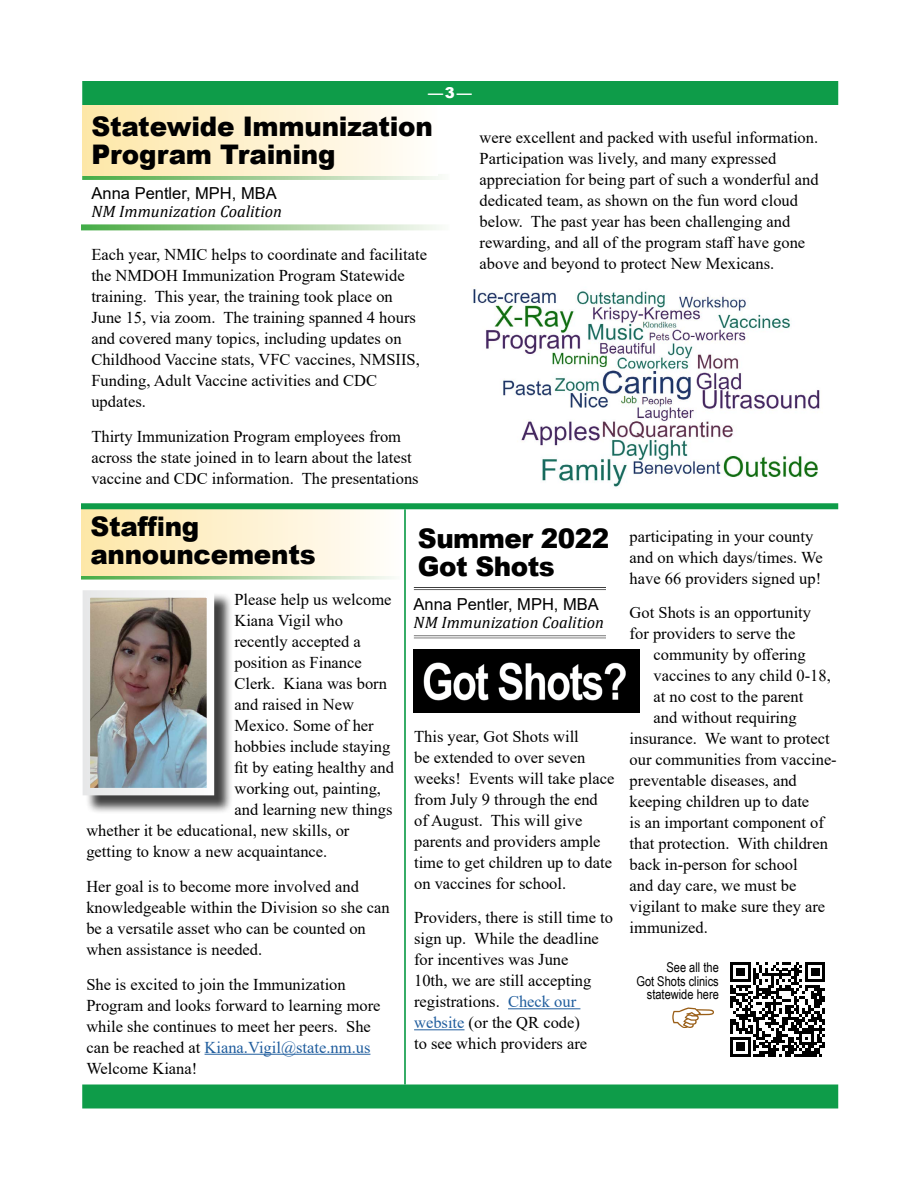
<style>
.page{position:relative;width:918px;height:1188px;background:#fff}
.page>*{position:absolute;margin:0;border:0;box-sizing:border-box;transform-origin:0 0}
.t1{font:900 27px/28.5px "Arial";letter-spacing:-.01em;color:#000}
.t2{font:16.5px/21px "Times New Roman";color:#000}
.t3{font:italic 16.5px "Cambria";color:#000}
.t4{font:16.5px "Arial";color:#000}
.t5{font:900 15px "Arial";color:#fff}
.t6{font:13.5px/13.5px "Arial Narrow";color:#000;text-align:right}
.s1{color:#215e9e}
</style>
<div class="page">
<div style="left:82px;top:1084px;width:756px;height:24px;background:#0e9c49"></div>
<div style="left:82px;top:81px;width:756px;height:24px;background:#0e9c49"></div>
<svg style="left:81px;top:224px;width:359px;height:6px;background:#a6d29f"></svg>
<svg style="left:82px;top:174px;width:358px;height:6px"></svg>
<div style="left:82px;top:105px;width:355px;height:71px;background:linear-gradient(to right,#fde7a7,#fffdfa)"></div>
<hr style="left:508px;top:1008px;width:72px;height:1px;background:#215e9e">
<hr style="left:414px;top:1029px;width:51px;height:1px;background:#215e9e">
<hr style="left:404px;top:509px;width:2px;height:575px;background:#0e9c49">
<hr style="left:205px;top:1054px;width:165px;height:1px;background:#215e9e">
<img style="left:473px;top:289px;width:347px;height:198px">
<svg style="left:81px;top:575px;width:311px;height:5px;background:#bbd9ac"></svg>
<div style="left:81px;top:509px;width:320px;height:66px;background:linear-gradient(to right,#fde7a7,#fffdfa)"></div>
<div style="left:85px;top:593px;width:148px;height:221px;background:#000;opacity:.75"></div>
<img style="left:92px;top:599px;width:113px;height:187px">
<div style="left:83px;top:590px;width:131px;height:205px;border:8px solid #fff"></div>
<div style="left:81px;top:503px;width:757px;height:6px;background:#0e9c49"></div>
<div style="left:404px;top:578px;width:310px;height:12px;background:#fff"></div>
<div style="left:404px;top:583px;width:314px;height:9px;background:#000;opacity:.75"></div>
<div style="left:404px;top:626px;width:310px;height:12px;background:#fff"></div>
<div style="left:404px;top:632px;width:314px;height:8px;background:#000;opacity:.75"></div>
<div style="left:606px;top:575px;width:105px;height:103px;background:#fff"></div>
<svg style="left:730px;top:962px;width:95px;height:95px"></svg>
<img style="left:414px;top:649px;width:222px;height:64px">
<p class="t5" style="left:428px;top:82px;width:45px">—3—</p>
<h1 class="t1" style="left:92px;top:111px;width:343px">Statewide Immunization<br>Program Training</h1>
<p class="t4" style="left:92px;top:181px;width:187px">Anna Pentler, MPH, MBA</p>
<p class="t3" style="left:92px;top:199px;width:192px">NM Immunization Coalition</p>
<p class="t2" style="left:91px;top:244px;width:337px">Each year, NMIC helps to coordinate and facilitate the NMDOH Immunization Program Statewide training. This year, the training took place on June 15, via zoom. The training spanned 4 hours and covered many topics, including updates on Childhood Vaccine stats, VFC vaccines, NMSIIS, Funding, Adult Vaccine activities and CDC updates.</p>
<p class="t2" style="left:91px;top:425px;width:329px">Thirty Immunization Program employees from across the state joined in to learn about the latest vaccine and CDC information. The presentations</p>
<p class="t2" style="left:480px;top:127px;width:341px">were excellent and packed with useful information.<br>Participation was lively, and many expressed appreciation for being part of such a wonderful and dedicated team, as shown on the fun word cloud below. The past year has been challenging and rewarding, and all of the program staff have gone above and beyond to protect New Mexicans.</p>
<h1 class="t1" style="left:90px;top:511px;width:227px">Staffing announcements</h1>
<p class="t2" style="left:234px;top:589px;width:159px">Please help us welcome</p>
<p class="t2" style="left:234px;top:610px;width:110px">Kiana Vigil who</p>
<p class="t2" style="left:234px;top:631px;width:128px">recently accepted a</p>
<p class="t2" style="left:234px;top:652px;width:129px">position as Finance</p>
<p class="t2" style="left:234px;top:673px;width:154px">Clerk. Kiana was born</p>
<p class="t2" style="left:234px;top:694px;width:121px">and raised in New</p>
<p class="t2" style="left:234px;top:715px;width:141px">Mexico. Some of her</p>
<p class="t2" style="left:234px;top:736px;width:157px">hobbies include staying</p>
<p class="t2" style="left:234px;top:757px;width:161px">fit by eating healthy and</p>
<p class="t2" style="left:234px;top:778px;width:148px">working out, painting,</p>
<p class="t2" style="left:234px;top:799px;width:160px">and learning new things</p>
<p class="t2" style="left:86px;top:820px;width:265px">whether it be educational, new skills, or</p>
<p class="t2" style="left:86px;top:841px;width:243px">getting to know a new acquaintance.</p>
<p class="t2" style="left:86px;top:875px;width:305px">Her goal is to become more involved and knowledgeable within the Division so she can be a versatile asset who can be counted on when assistance is needed.</p>
<p class="t2" style="left:86px;top:973px;width:296px">She is excited to join the Immunization Program and looks forward to learning more while she continues to meet her peers. She can be reached at <span class="s1">Kiana.Vigil@state.nm.us </span>Welcome Kiana!</p>
<h1 class="t1" style="left:418px;top:523px;width:193px">Summer 2022<br>Got Shots</h1>
<p class="t4" style="left:414px;top:593px;width:187px">Anna Pentler, MPH, MBA</p>
<p class="t3" style="left:414px;top:611px;width:192px">NM Immunization Coalition</p>
<p class="t2" style="left:414px;top:725px;width:202px">This year, Got Shots will<br>be extended to over seven weeks! Events will take place from July 9 through the end of August. This will give parents and providers ample time to get children up to date on vaccines for school.</p>
<p class="t2" style="left:414px;top:907px;width:200px">Providers, there is still time to sign up. While the deadline for incentives was June<br>10th, we are still accepting registrations. <span class="s1">Check our website</span> (or the QR code)<br>to see which providers are</p>
<p class="t2" style="left:630px;top:525px;width:195px">participating in your county and on which days/times. We have 66 providers signed up!</p>
<p class="t2" style="left:630px;top:602px;width:183px">Got Shots is an opportunity</p>
<p class="t2" style="left:630px;top:623px;width:167px">for providers to serve the</p>
<p class="t2" style="left:654px;top:644px;width:154px">community by offering</p>
<p class="t2" style="left:654px;top:665px;width:179px">vaccines to any child 0-18,</p>
<p class="t2" style="left:654px;top:686px;width:151px">at no cost to the parent</p>
<p class="t2" style="left:654px;top:707px;width:144px">and without requiring</p>
<p class="t2" style="left:630px;top:728px;width:201px">insurance. We want to protect</p>
<p class="t2" style="left:630px;top:749px;width:209px">our communities from vaccine-</p>
<p class="t2" style="left:630px;top:770px;width:169px">preventable diseases, and</p>
<p class="t2" style="left:630px;top:791px;width:181px">keeping children up to date</p>
<p class="t2" style="left:630px;top:812px;width:196px">is an important component of</p>
<p class="t2" style="left:630px;top:833px;width:200px">that protection. With children</p>
<p class="t2" style="left:630px;top:854px;width:170px">back in-person for school</p>
<p class="t2" style="left:630px;top:875px;width:168px">and day care, we must be</p>
<p class="t2" style="left:630px;top:896px;width:197px">vigilant to make sure they are</p>
<p class="t2" style="left:630px;top:917px;width:80px">immunized.</p>
<p class="t6" style="left:636px;top:960px;width:84px">See all the<br>Got Shots clinics statewide here</p>
</div>
